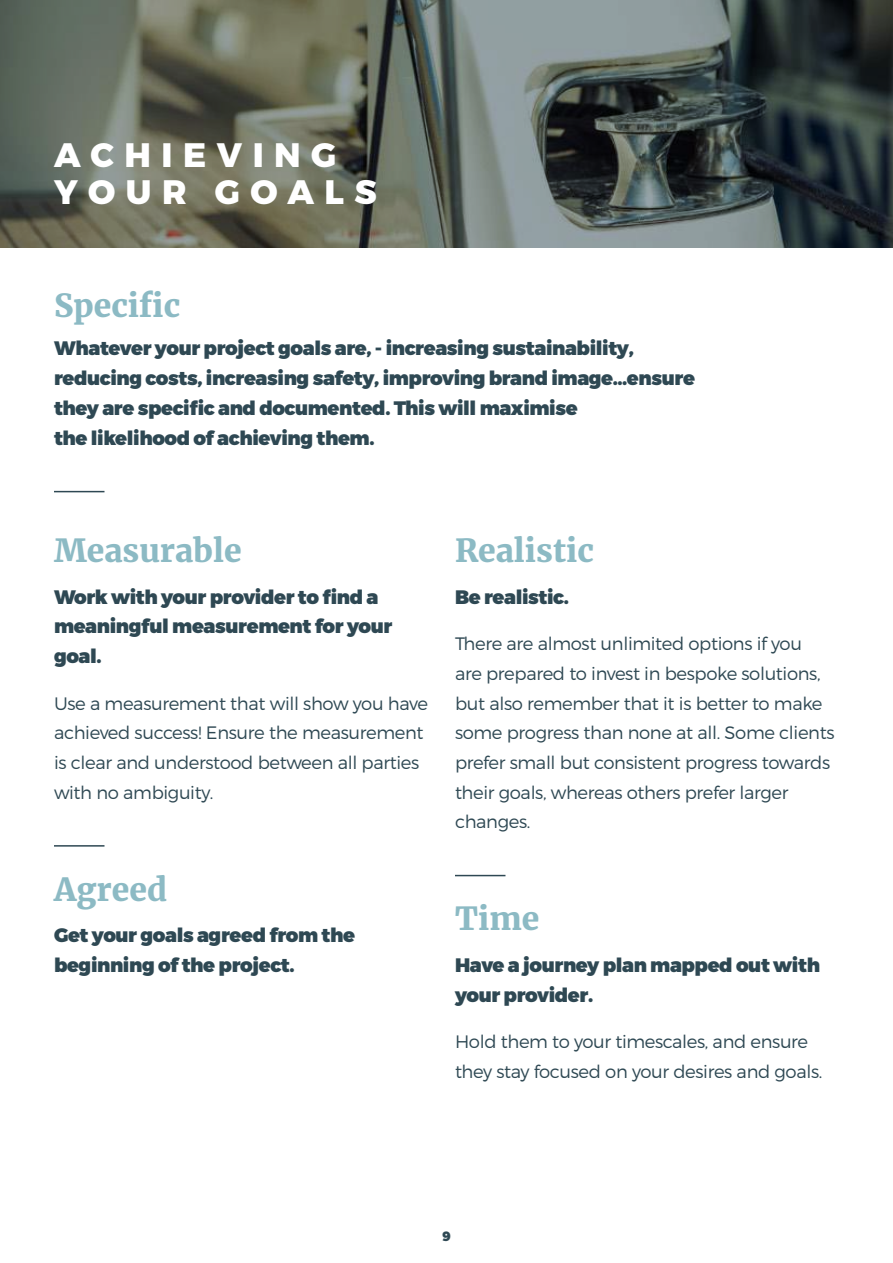
<style>
.page{position:relative;width:893px;height:1263px;background:#fff}
.page>*{position:absolute;margin:0;border:0;box-sizing:border-box;transform-origin:0 0}
.t1{font:800 33.9px/36.2px "Montserrat";letter-spacing:.31em;color:#fff}
.t2{font:900 31.8px "Merriweather";color:#8cbac4}
.t3{font:900 19.5px/29.7px "Montserrat";letter-spacing:-.02em;color:#2e4853}
.t4{font:300 18px/29.7px "Montserrat";letter-spacing:-.02em;color:#2e4853}
.t5{font:900 13.5px "Montserrat";color:#2e4853}
</style>
<div class="page">
<svg style="left:0;top:0;width:893px;height:247px;background:#5a625b"></svg>
<hr style="left:54px;top:845px;width:50px;height:2px;background:#2e4853">
<hr style="left:455px;top:875px;width:50px;height:1px;background:#2e4853">
<hr style="left:54px;top:491px;width:50px;height:1px;background:#2e4853">
<h1 class="t1" style="left:54px;top:139px;width:324px">ACHIEVING<br>YOUR GOALS</h1>
<h2 class="t2" style="left:54px;top:288px;width:128px">Specific</h2>
<p class="t3" style="left:54px;top:335px;width:643px">Whatever your project goals are, - increasing sustainability, reducing costs, increasing safety, improving brand image…ensure they are specific and documented. This will maximise<br>the likelihood of achieving them.</p>
<h2 class="t2" style="left:54px;top:533px;width:189px">Measurable</h2>
<p class="t3" style="left:54px;top:583px;width:340px">Work with your provider to find a meaningful measurement for your goal.</p>
<p class="t4" style="left:54px;top:689px;width:375px">Use a measurement that will show you have achieved success! Ensure the measurement is clear and understood between all parties with no ambiguity.</p>
<h2 class="t2" style="left:54px;top:872px;width:115px">Agreed</h2>
<p class="t3" style="left:54px;top:921px;width:303px">Get your goals agreed from the beginning of the project.</p>
<h2 class="t2" style="left:455px;top:533px;width:140px">Realistic</h2>
<p class="t3" style="left:455px;top:583px;width:115px">Be realistic.</p>
<p class="t4" style="left:455px;top:630px;width:381px">There are almost unlimited options if you<br>are prepared to invest in bespoke solutions, but also remember that it is better to make some progress than none at all. Some clients prefer small but consistent progress towards their goals, whereas others prefer larger changes.</p>
<p class="t3" style="left:455px;top:951px;width:367px">Have a journey plan mapped out with your provider.</p>
<p class="t4" style="left:455px;top:1028px;width:369px">Hold them to your timescales, and ensure they stay focused on your desires and goals.</p>
<p class="t5" style="left:442px;top:1230px;width:10px">9</p>
</div>
